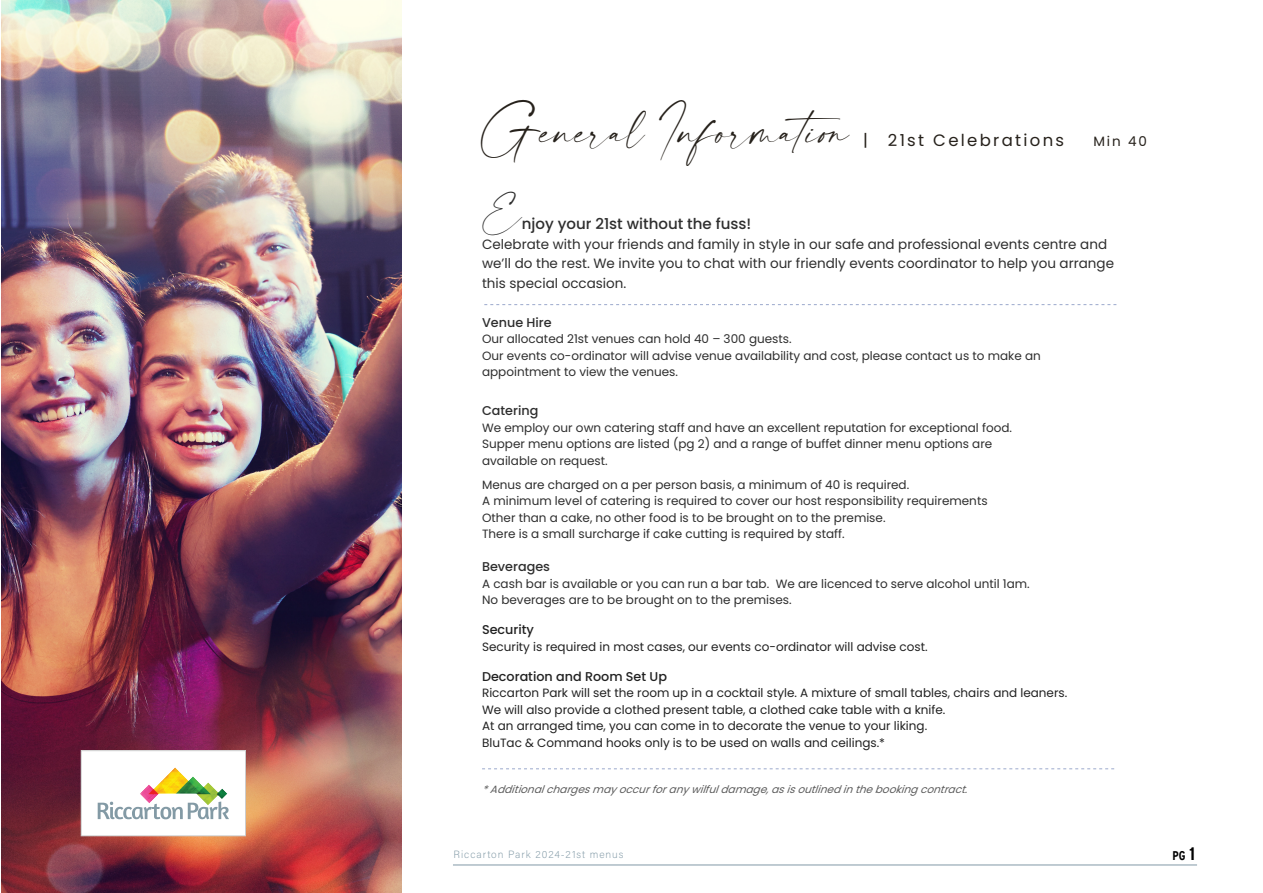
<style>
.page{position:relative;width:1263px;height:893px;background:#fff}
.page>*{position:absolute;margin:0;border:0;box-sizing:border-box;transform-origin:0 0}
.t1{font:37.5px "modernline Personal Use";color:#26211b}
.t2{font:16.5px "Poppins";letter-spacing:.14em;color:#26211b}
.t3{font:500 15px "Poppins";color:#2e2e2e}
.t4{font:13.5px/19.5px "Poppins";color:#2e2e2e}
.t5{font:13.5px "Poppins";color:#26211b}
.t6{font:500 12.75px "Poppins";color:#212121}
.t7{font:500 12.75px "Poppins";color:#2e2e2e}
.t8{font:700 condensed 12.6px "Interstate";color:#000}
.t9{font:12px "Poppins";color:#2e2e2e}
.t10{font:12px "Poppins";color:#212121}
.t11{font:italic 10.5px "Poppins";color:#5c5c5c}
.t12{font:10.5px "Acumin Variable Concept";letter-spacing:.09em;color:#8199a6}
.s1{font-size:18px}
</style>
<div class="page">
<img style="left:1px;top:0;width:401px;height:893px">
<div style="left:81px;top:751px;width:164px;height:85px;background:#fff"></div>
<svg style="left:98px;top:801px;width:131px;height:18px"></svg>
<img style="left:140px;top:767px;width:87px;height:38px">
<div style="left:81px;top:750px;width:165px;height:86px;border:1px solid #ccc"></div>
<svg style="left:484px;top:304px;width:632px;height:1px"></svg>
<svg style="left:482px;top:768px;width:632px;height:1px"></svg>
<hr style="left:453px;top:865px;width:744px;height:1px;background:#8199a6">
<p class="t1" style="left:480px;top:111px;width:375px">General Information</p>
<p class="t2" style="left:863px;top:130px;width:203px">| 21st Celebrations</p>
<p class="t5" style="left:1093px;top:133px;width:55px">Min 40</p>
<p class="t3" style="left:482px;top:215px;width:271px"><sup>E</sup>njoy your 21st without the fuss!</p>
<p class="t4" style="left:482px;top:234px;width:633px">Celebrate with your friends and family in style in our safe and professional events centre and we’ll do the rest. We invite you to chat with our friendly events coordinator to help you arrange this special occasion.</p>
<p class="t7" style="left:482px;top:315px;width:71px">Venue Hire</p>
<p class="t9" style="left:482px;top:332px;width:311px">Our allocated 21st venues can hold 40 – 300 guests.</p>
<p class="t9" style="left:482px;top:349px;width:560px">Our events co-ordinator will advise venue availability and cost, please contact us to make an</p>
<p class="t9" style="left:482px;top:365px;width:197px">appointment to view the venues.</p>
<p class="t7" style="left:482px;top:404px;width:58px">Catering</p>
<p class="t9" style="left:482px;top:421px;width:531px">We employ our own catering staff and have an excellent reputation for exceptional food.</p>
<p class="t9" style="left:482px;top:437px;width:512px">Supper menu options are listed (pg 2) and a range of buffet dinner menu options are</p>
<p class="t9" style="left:482px;top:454px;width:127px">available on request.</p>
<p class="t9" style="left:482px;top:478px;width:429px">Menus are charged on a per person basis, a minimum of 40 is required.</p>
<p class="t9" style="left:482px;top:494px;width:507px">A minimum level of catering is required to cover our host responsibility requirements</p>
<p class="t9" style="left:482px;top:511px;width:405px">Other than a cake, no other food is to be brought on to the premise.</p>
<p class="t9" style="left:482px;top:527px;width:364px">There is a small surcharge if cake cutting is required by staff.</p>
<p class="t7" style="left:482px;top:560px;width:69px">Beverages</p>
<p class="t9" style="left:482px;top:577px;width:549px">A cash bar is available or you can run a bar tab. We are licenced to serve alcohol until 1am.</p>
<p class="t9" style="left:482px;top:593px;width:311px">No beverages are to be brought on to the premises.</p>
<p class="t6" style="left:482px;top:623px;width:53px">Security</p>
<p class="t10" style="left:482px;top:640px;width:447px">Security is required in most cases, our events co-ordinator will advise cost.</p>
<p class="t6" style="left:482px;top:669px;width:186px">Decoration and Room Set Up</p>
<p class="t10" style="left:482px;top:686px;width:587px">Riccarton Park will set the room up in a cocktail style. A mixture of small tables, chairs and leaners.</p>
<p class="t10" style="left:482px;top:703px;width:465px">We will also provide a clothed present table, a clothed cake table with a knife.</p>
<p class="t10" style="left:482px;top:719px;width:447px">At an arranged time, you can come in to decorate the venue to your liking.</p>
<p class="t10" style="left:482px;top:736px;width:404px">BluTac &amp; Command hooks only is to be used on walls and ceilings.*</p>
<p class="t11" style="left:482px;top:784px;width:492px">*Additionalchargesmayoccurforanywilfuldamage,asisoutlinedinthebookingcontract.</p>
<p class="t12" style="left:454px;top:847px;width:171px">Riccarton Park 2024-21st menus</p>
<p class="t8" style="left:1172px;top:848px;width:24px">pg <span class="s1">1</span></p>
</div>
